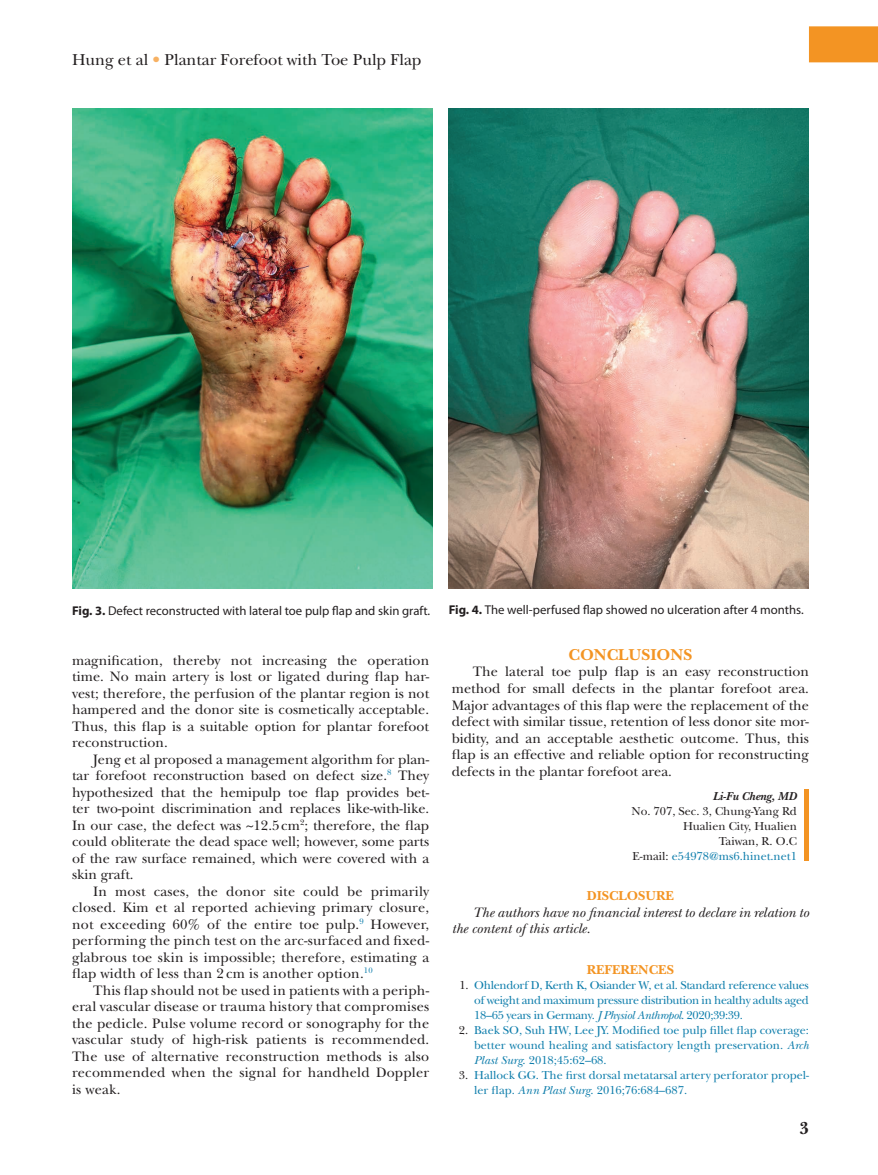
<style>
.page{position:relative;width:878px;height:1175px;background:#fff}
.page>*{position:absolute;margin:0;border:0;box-sizing:border-box;transform-origin:0 0}
.t1{font:700 18px "New Baskerville Std";color:#231f20}
.t2{font:16.5px "New Baskerville Std";color:#231f20}
.t3{font:700 16.5px "New Baskerville Std";color:#f39423}
.t4{font:14.25px/16.5px "New Baskerville Std";letter-spacing:.005em;color:#231f20;text-align:justify}
.t5{font:italic 14.25px/16.5px "New Baskerville Std";color:#231f20}
.t6{font:700 13.5px "New Baskerville Std";color:#f39423}
.t7{font:12.75px "Myriad Pro";color:#231f20}
.t8{font:12px/15px "New Baskerville Std";color:#0f7eac;text-align:justify}
.t9{font:12px/15px "New Baskerville Std";color:#231f20;text-align:right}
.t10{font:italic 700 12px "New Baskerville Std";color:#231f20}
.s1{color:#f7b163}
.s2{font-weight:700}
.s3{color:#0f7eac}
.s4{color:#231f20}
.s5{font-style:italic}
</style>
<div class="page">
<div style="left:808px;top:26px;width:70px;height:36px;background:#f39423"></div>
<hr style="left:804px;top:790px;width:4px;height:15px;background:#f39423">
<hr style="left:804px;top:805px;width:4px;height:15px;background:#f39423">
<hr style="left:804px;top:820px;width:4px;height:15px;background:#f39423">
<hr style="left:804px;top:835px;width:4px;height:15px;background:#f39423">
<hr style="left:804px;top:844px;width:4px;height:16px;background:#f39423">
<img style="left:72px;top:108px;width:360px;height:480px">
<img style="left:448px;top:108px;width:360px;height:480px">
<p class="t2" style="left:72px;top:50px;width:351px">Hung et al <span class="s1">•</span> Plantar Forefoot with Toe Pulp Flap</p>
<p class="t7" style="left:72px;top:602px;width:359px"><span class="s2">Fig. 3.</span> Defect reconstructed with lateral toe pulp flap and skin graft.</p>
<p class="t7" style="left:448px;top:602px;width:356px"><span class="s2">Fig. 4.</span> The well-perfused flap showed no ulceration after 4 months.</p>
<p class="t4" style="left:72px;top:651px;width:359px">magnification, thereby not increasing the operation time. No main artery is lost or ligated during flap har&shy;vest; therefore, the perfusion of the plantar region is not hampered and the donor site is cosmetically acceptable.<br>Thus, this flap is a suitable option for plantar forefoot reconstruction.</p>
<p class="t4" style="left:72px;top:750px;width:359px;text-indent:21px">Jeng et al proposed a management algorithm for plan&shy;tar forefoot reconstruction based on defect size.<sup>8</sup> They hypothesized that the hemipulp toe flap provides bet&shy;ter two-point discrimination and replaces like-with-like.<br>In our case, the defect was ~12.5cm<sup>2</sup>; therefore, the flap could obliterate the dead space well; however, some parts of the raw surface remained, which were covered with a skin graft.</p>
<p class="t4" style="left:72px;top:882px;width:359px;text-indent:21px">In most cases, the donor site could be primarily closed. Kim et al reported achieving primary closure, not exceeding 60% of the entire toe pulp.<sup>9</sup> However, performing the pinch test on the arc-surfaced and fixed&shy;glabrous toe skin is impossible; therefore, estimating a flap width of less than 2 cm is another option.<sup>10</sup></p>
<p class="t4" style="left:72px;top:981px;width:359px;text-indent:21px">This flap should not be used in patients with a periph&shy;eral vascular disease or trauma history that compromises the pedicle. Pulse volume record or sonography for the vascular study of high-risk patients is recommended.<br>The use of alternative reconstruction methods is also recommended when the signal for handheld Doppler is weak.</p>
<p class="t3" style="left:568px;top:645px;width:125px">CONCLUSIONS</p>
<p class="t4" style="left:451px;top:663px;width:359px;text-indent:21px">The lateral toe pulp flap is an easy reconstruction method for small defects in the plantar forefoot area.<br>Major advantages of this flap were the replacement of the defect with similar tissue, retention of less donor site mor&shy;bidity, and an acceptable aesthetic outcome. Thus, this flap is an effective and reliable option for reconstructing defects in the plantar forefoot area.</p>
<p class="t10" style="left:712px;top:788px;width:86px">Li-Fu Cheng, MD</p>
<p class="t9" style="left:631px;top:803px;width:167px">No. 707, Sec. 3, Chung-Yang Rd<br>Hualien City, Hualien<br>Taiwan, R. O.C<br>E-mail: <span class="s3">e54978@ms6.hinet.net1</span></p>
<p class="t6" style="left:586px;top:887px;width:89px">DISCLOSURE</p>
<p class="t5" style="left:451px;top:903px;width:358px;text-indent:21px">The authors have no financial interest to declare in relation to the content of this article.</p>
<p class="t6" style="left:586px;top:961px;width:89px">REFERENCES</p>
<p class="t8" style="left:474px;top:977px;width:336px;text-indent:-15px"><span class="s4">1.</span> Ohlendorf D, Kerth K, Osiander W, et al. Standard reference values of weight and maximum pressure distribution in healthy adults aged 18–65 years in Germany. <span class="s5">J Physiol Anthropol</span>. 2020;39:39.</p>
<p class="t8" style="left:474px;top:1022px;width:336px;text-indent:-15px"><span class="s4">2.</span> Baek SO, Suh HW, Lee JY. Modified toe pulp fillet flap coverage: better wound healing and satisfactory length preservation. <span class="s5">Arch Plast Surg</span>. 2018;45:62–68.</p>
<p class="t8" style="left:474px;top:1067px;width:336px;text-indent:-15px"><span class="s4">3.</span> Hallock GG. The first dorsal metatarsal artery perforator propel&shy;ler flap. <span class="s5">Ann Plast Surg</span>. 2016;76:684–687.</p>
<p class="t1" style="left:799px;top:1118px;width:11px">3</p>
</div>
